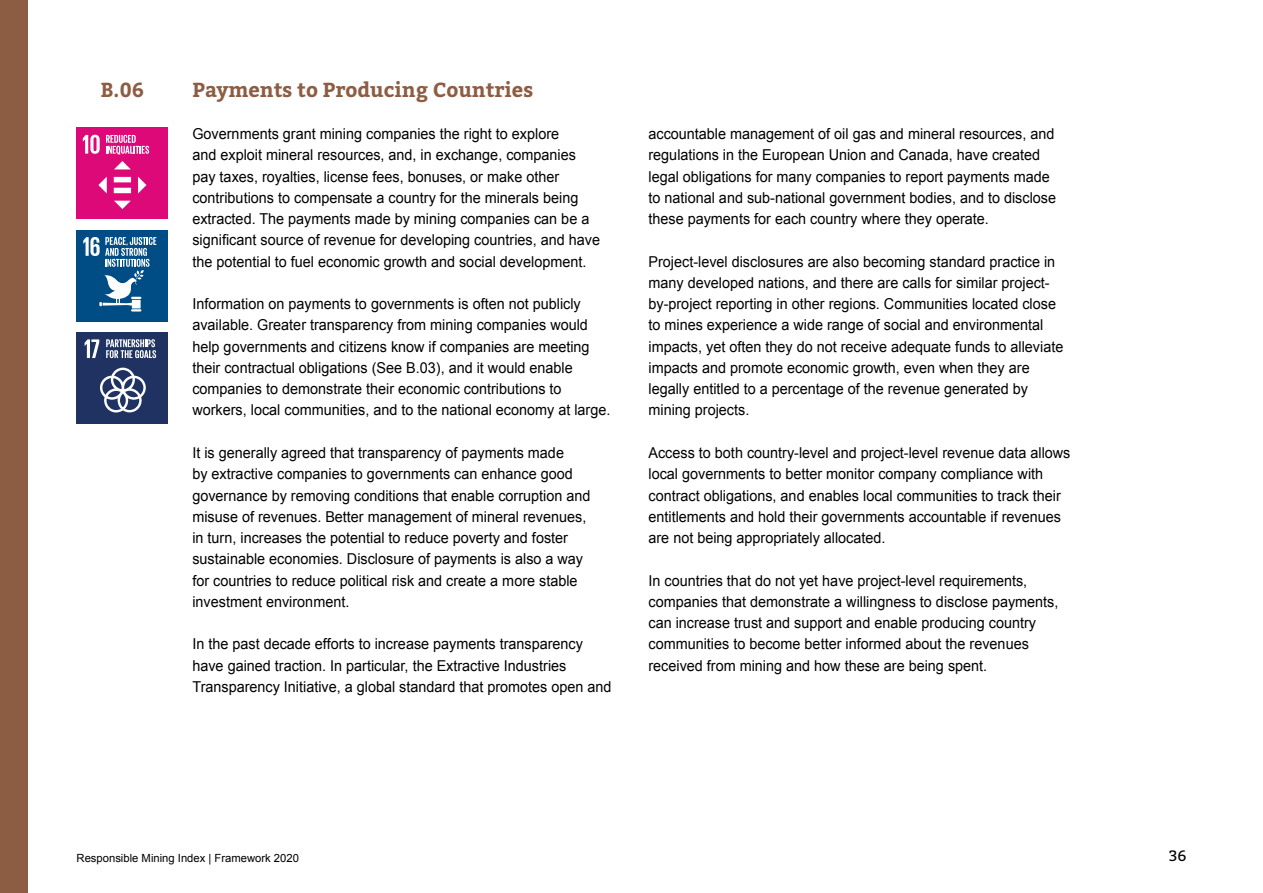
<style>
.page{position:relative;width:1263px;height:893px;background:#fff}
.page>*{position:absolute;margin:0;border:0;box-sizing:border-box;transform-origin:0 0}
.t1{font:700 20.25px "Bitter";color:#8d5d43}
.t2{font:700 20.25px "Bitter";color:#8d5d43;scale:.96 1}
.t3{font:15px/21.3px "Arial";color:#000;scale:.96 1}
.t4{font:15px "Bitter";color:#000}
.t5{font:11.25px "Arial";color:#000}
</style>
<div class="page">
<div style="left:0;top:0;width:28px;height:893px;background:#8d5d43"></div>
<div style="left:77px;top:128px;width:91px;height:91px;background:#dd0979"></div>
<svg style="left:83px;top:135px;width:17px;height:19px"></svg>
<svg style="left:106px;top:135px;width:43px;height:20px"></svg>
<div style="left:114px;top:188px;width:17px;height:5px;background:#fff"></div>
<div style="left:114px;top:177px;width:17px;height:5px;background:#fff"></div>
<svg style="left:114px;top:161px;width:17px;height:8px"></svg>
<svg style="left:138px;top:177px;width:8px;height:16px"></svg>
<svg style="left:114px;top:201px;width:17px;height:8px"></svg>
<svg style="left:98px;top:177px;width:9px;height:16px"></svg>
<div style="left:77px;top:230px;width:91px;height:91px;background:#004c84"></div>
<svg style="left:83px;top:237px;width:73px;height:75px"></svg>
<div style="left:77px;top:332px;width:91px;height:92px;background:#1f3262"></div>
<svg style="left:100px;top:368px;width:46px;height:44px"></svg>
<svg style="left:85px;top:339px;width:14px;height:19px"></svg>
<svg style="left:106px;top:339px;width:50px;height:19px"></svg>
<h1 class="t2" style="left:101px;top:74px;width:47px">B.06</h1>
<h1 class="t1" style="left:192px;top:74px;width:342px">Payments to Producing Countries</h1>
<p class="t3" style="left:192px;top:123px;width:426px">Governments grant mining companies the right to explore<br>and exploit mineral resources, and, in exchange, companies pay taxes, royalties, license fees, bonuses, or make other contributions to compensate a country for the minerals being extracted. The payments made by mining companies can be a significant source of revenue for developing countries, and have the potential to fuel economic growth and social development.</p>
<p class="t3" style="left:192px;top:293px;width:437px">Information on payments to governments is often not publicly available. Greater transparency from mining companies would help governments and citizens know if companies are meeting their contractual obligations (See B.03), and it would enable companies to demonstrate their economic contributions to workers, local communities, and to the national economy at large.</p>
<p class="t3" style="left:192px;top:442px;width:416px">It is generally agreed that transparency of payments made<br>by extractive companies to governments can enhance good governance by removing conditions that enable corruption and misuse of revenues. Better management of mineral revenues, in turn, increases the potential to reduce poverty and foster sustainable economies. Disclosure of payments is also a way for countries to reduce political risk and create a more stable investment environment.</p>
<p class="t3" style="left:192px;top:634px;width:438px">In the past decade efforts to increase payments transparency have gained traction. In particular, the Extractive Industries<br>Transparency Initiative, a global standard that promotes open and</p>
<p class="t3" style="left:648px;top:123px;width:426px">accountable management of oil gas and mineral resources, and regulations in the European Union and Canada, have created legal obligations for many companies to report payments made to national and sub-national government bodies, and to disclose these payments for each country where they operate.</p>
<p class="t3" style="left:648px;top:251px;width:434px">Project-level disclosures are also becoming standard practice in many developed nations, and there are calls for similar project&shy;by-project reporting in other regions. Communities located close to mines experience a wide range of social and environmental impacts, yet often they do not receive adequate funds to alleviate impacts and promote economic growth, even when they are legally entitled to a percentage of the revenue generated by mining projects.</p>
<p class="t3" style="left:648px;top:442px;width:441px">Access to both country-level and project-level revenue data allows local governments to better monitor company compliance with contract obligations, and enables local communities to track their entitlements and hold their governments accountable if revenues are not being appropriately allocated.</p>
<p class="t3" style="left:648px;top:570px;width:429px">In countries that do not yet have project-level requirements, companies that demonstrate a willingness to disclose payments, can increase trust and support and enable producing country communities to become better informed about the revenues received from mining and how these are being spent.</p>
<p class="t5" style="left:77px;top:850px;width:224px">Responsible Mining Index | Framework 2020</p>
<p class="t4" style="left:1169px;top:845px;width:19px">36</p>
</div>
